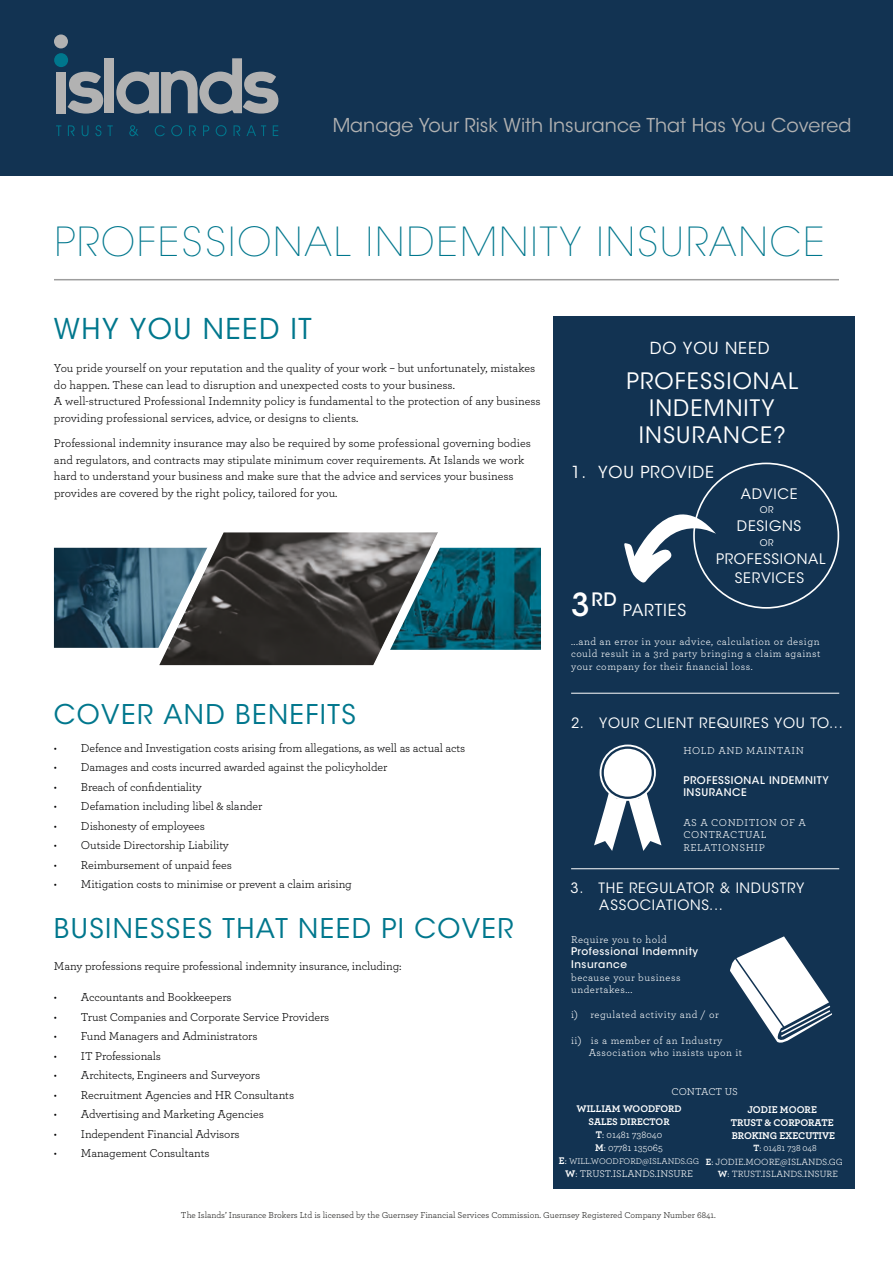
<style>
.page{position:relative;width:893px;height:1263px;background:#fff}
.page>*{position:absolute;margin:0;border:0;box-sizing:border-box;transform-origin:0 0}
.t1{font:200 39.75px "ITC Avant Garde Std";letter-spacing:.05em;color:#00778d}
.t2{font:28.5px "ITC Avant Garde Std";letter-spacing:.05em;color:#00778d}
.t3{font:27px "ITC Avant Garde Std";letter-spacing:.05em;color:#00778d}
.t4{font:22.5px/27px "ITC Avant Garde Std";letter-spacing:.05em;color:#fff;text-align:center}
.t5{font:19.05px "ITC Avant Garde Std";color:#b2b2b2}
.t6{font:500 18.3px "ITC Avant Garde Std";color:#fff}
.t7{font:16.5px "ITC Avant Garde Std";letter-spacing:.05em;color:#fff}
.t8{font:14.4px/18.3px "ITC Avant Garde Std";letter-spacing:.05em;color:#fff;text-align:center}
.t9{font:14.25px/17px "ITC Avant Garde Std";letter-spacing:.05em;color:#fff}
.t10{font:12px/16.5px "Archer";letter-spacing:-.01em;color:#020203}
.t11{font:10.5px/12.6px "Archer";letter-spacing:.05em;color:#fff}
.t12{font:500 10.5px/12.6px "ITC Avant Garde Std";letter-spacing:.05em;color:#fff}
.t13{font:10.5px "Archer";letter-spacing:-.02em;color:#fff}
.t14{font:700 10.35px/12.8px "Archer";letter-spacing:-.01em;color:#fff;text-align:center}
.t15{font:700 10.05px/13px "Archer";color:#fff;text-align:center}
.t16{font:10.05px "Archer";color:#fff}
.t17{font:9.45px/13.6px "Archer";color:#fff}
.t18{font:9.15px "ITC Avant Garde Std";color:#fff}
.t19{font:9px "Archer";color:#1d1d1b}
.t20{font:8.7px "Archer";color:#fff}
.s1{font-size:31.5px}
.s2{font-weight:400}
.s3{font-weight:700;font-size:10.05px}
.s4{font-size:10.05px}
.s5{font-weight:700}
</style>
<div class="page">
<div style="left:0;top:0;width:893px;height:175px;background:#123352"></div>
<div style="left:54px;top:53px;width:14px;height:14px;background:#00778d;border-radius:50%"></div>
<div style="left:56px;top:72px;width:10px;height:41px;background:#b2b2b2"></div>
<div style="left:104px;top:58px;width:10px;height:55px;background:#b2b2b2"></div>
<svg style="left:116px;top:58px;width:162px;height:56px"></svg>
<svg style="left:68px;top:72px;width:35px;height:42px"></svg>
<div style="left:54px;top:34px;width:14px;height:14px;background:#b2b2b2;border-radius:50%"></div>
<svg style="left:56px;top:125px;width:5px;height:11px"></svg>
<svg style="left:68px;top:125px;width:7px;height:11px"></svg>
<svg style="left:82px;top:125px;width:6px;height:11px"></svg>
<svg style="left:95px;top:125px;width:6px;height:11px"></svg>
<svg style="left:107px;top:125px;width:6px;height:11px"></svg>
<svg style="left:129px;top:125px;width:9px;height:11px"></svg>
<svg style="left:155px;top:125px;width:10px;height:11px"></svg>
<svg style="left:171px;top:125px;width:11px;height:11px"></svg>
<svg style="left:189px;top:125px;width:7px;height:11px"></svg>
<svg style="left:203px;top:125px;width:6px;height:11px"></svg>
<svg style="left:216px;top:125px;width:11px;height:11px"></svg>
<svg style="left:234px;top:125px;width:6px;height:11px"></svg>
<svg style="left:247px;top:125px;width:19px;height:11px"></svg>
<svg style="left:273px;top:125px;width:5px;height:11px"></svg>
<hr style="left:54px;top:279px;width:785px;height:1px;background:#9d9d9d">
<div style="left:554px;top:316px;width:301px;height:872px;background:#123352"></div>
<hr style="left:571px;top:693px;width:268px;height:1px;background:#fff">
<hr style="left:571px;top:868px;width:268px;height:1px;background:#fff">
<svg style="left:624px;top:482px;width:92px;height:100px"></svg>
<div style="left:604px;top:749px;width:48px;height:48px;background:#fff;border-radius:50%"></div>
<div style="left:600px;top:744px;width:56px;height:57px;border:2px solid #fff;border-radius:50%"></div>
<svg style="left:594px;top:793px;width:67px;height:58px"></svg>
<svg style="left:730px;top:936px;width:102px;height:107px"></svg>
<img style="left:54px;top:548px;width:97px;height:100px">
<img style="left:447px;top:548px;width:94px;height:102px">
<svg style="left:151px;top:547px;width:76px;height:119px"></svg>
<img style="left:159px;top:532px;width:214px;height:133px">
<svg style="left:373px;top:532px;width:74px;height:133px"></svg>
<h3 class="t5" style="left:333px;top:114px;width:520px">Manage Your Risk With Insurance That Has You Covered</h3>
<h1 class="t1" style="left:55px;top:218px;width:772px">PROFESSIONAL INDEMNITY INSURANCE</h1>
<h2 class="t2" style="left:54px;top:312px;width:259px">WHY YOU NEED IT</h2>
<p class="t10" style="left:54px;top:359px;width:488px">You pride yourself on your reputation and the quality of your work – but unfortunately, mistakes do happen. These can lead to disruption and unexpected costs to your business.<br>A well-structured Professional Indemnity policy is fundamental to the protection of any business providing professional services, advice, or designs to clients.</p>
<p class="t10" style="left:54px;top:434px;width:479px">Professional indemnity insurance may also be required by some professional governing bodies and regulators, and contracts may stipulate minimum cover requirements. At Islands we work hard to understand your business and make sure that the advice and services your business provides are covered by the right policy, tailored for you.</p>
<h3 class="t3" style="left:54px;top:698px;width:303px">COVER AND BENEFITS</h3>
<p class="t10" style="left:54px;top:739px;width:413px">• Defence and Investigation costs arising from allegations, as well as actual acts</p>
<p class="t10" style="left:54px;top:758px;width:335px">• Damages and costs incurred awarded against the policyholder</p>
<p class="t10" style="left:54px;top:778px;width:149px">• Breach of confidentiality</p>
<p class="t10" style="left:54px;top:797px;width:210px">• Defamation including libel &amp; slander</p>
<p class="t10" style="left:54px;top:817px;width:152px">• Dishonesty of employees</p>
<p class="t10" style="left:54px;top:836px;width:177px">• Outside Directorship Liability</p>
<p class="t10" style="left:54px;top:856px;width:180px">• Reimbursement of unpaid fees</p>
<p class="t10" style="left:54px;top:875px;width:299px">• Mitigation costs to minimise or prevent a claim arising</p>
<h3 class="t3" style="left:54px;top:912px;width:461px">BUSINESSES THAT NEED PI COVER</h3>
<p class="t10" style="left:54px;top:957px;width:349px">Many professions require professional indemnity insurance, including:</p>
<p class="t10" style="left:54px;top:988px;width:179px">• Accountants and Bookkeepers</p>
<p class="t10" style="left:54px;top:1008px;width:277px">• Trust Companies and Corporate Service Providers</p>
<p class="t10" style="left:54px;top:1027px;width:205px">• Fund Managers and Administrators</p>
<p class="t10" style="left:54px;top:1047px;width:108px">• IT Professionals</p>
<p class="t10" style="left:54px;top:1066px;width:208px">• Architects, Engineers and Surveyors</p>
<p class="t10" style="left:54px;top:1086px;width:242px">• Recruitment Agencies and HR Consultants</p>
<p class="t10" style="left:54px;top:1105px;width:211px">• Advertising and Marketing Agencies</p>
<p class="t10" style="left:54px;top:1125px;width:187px">• Independent Financial Advisors</p>
<p class="t10" style="left:54px;top:1144px;width:157px">• Management Consultants</p>
<h3 class="t7" style="left:650px;top:338px;width:121px">DO YOU NEED</h3>
<h3 class="t4" style="left:626px;top:368px;width:173px">PROFESSIONAL<br>INDEMNITY<br>INSURANCE?</h3>
<h3 class="t7" style="left:571px;top:462px;width:144px">1. YOU PROVIDE</h3>
<h3 class="t6" style="left:571px;top:588px;width:47px"><span class="s1">3</span>RD</h3>
<h3 class="t7" style="left:623px;top:600px;width:65px">PARTIES</h3>
<p class="t8" style="left:741px;top:484px;width:58px">ADVICE</p>
<p class="t18" style="left:760px;top:504px;width:15px">OR</p>
<p class="t8" style="left:737px;top:517px;width:66px">DESIGNS</p>
<p class="t18" style="left:760px;top:537px;width:15px">OR</p>
<p class="t8" style="left:716px;top:550px;width:111px">PROFESSIONAL<br>SERVICES</p>
<p class="t11" style="left:571px;top:634px;width:251px;text-align:justify">...and an error in your advice, calculation or design could result in a 3rd party bringing a claim against your company for their financial loss.</p>
<p class="t9" style="left:571px;top:714px;width:273px">2. YOUR CLIENT REQUIRES YOU TO...</p>
<p class="t11" style="left:683px;top:744px;width:122px">HOLD AND MAINTAIN</p>
<p class="t12" style="left:683px;top:774px;width:147px">PROFESSIONAL INDEMNITY<br>INSURANCE</p>
<p class="t11" style="left:683px;top:815px;width:124px">AS A CONDITION OF A<br>CONTRACTUAL<br>RELATIONSHIP</p>
<p class="t9" style="left:599px;top:879px;width:207px;text-indent:-29px">3. THE REGULATOR &amp; INDUSTRY<br>ASSOCIATIONS...</p>
<p class="t11" style="left:571px;top:932px;width:97px">Require you to hold</p>
<p class="t12" style="left:571px;top:945px;width:129px">Professional Indemnity<br>Insurance</p>
<p class="t11" style="left:571px;top:970px;width:111px">because your business undertakes...</p>
<p class="t11" style="left:571px;top:1008px;width:149px">i) regulated activity and / or</p>
<p class="t11" style="left:589px;top:1033px;width:155px;text-indent:-18px">ii) is a member of an Industry<br>Association who insists upon it</p>
<p class="t13" style="left:672px;top:1084px;width:68px">CONTACT US</p>
<p class="t15" style="left:576px;top:1102px;width:107px">WILLIAM WOODFORD<br>SALES DIRECTOR<br>T<span class="s2">: 01481 738040<br></span>M<span class="s2">: 07781 135065</span></p>
<p class="t20" style="left:559px;top:1155px;width:142px"><span class="s3">E</span><span class="s4">:</span> WILL.WOODFORD@ISLANDS.GG</p>
<p class="t16" style="left:565px;top:1167px;width:129px"><span class="s5">W</span>: TRUST.ISLANDS.INSURE</p>
<p class="t14" style="left:731px;top:1103px;width:106px">JODIE MOORE<br>TRUST &amp; CORPORATE<br>BROKING EXECUTIVE</p>
<p class="t17" style="left:706px;top:1141px;width:138px;text-indent:48px"><span class="s5">T</span>: 01481 738 048<br><span class="s5">E</span>: JODIE.MOORE@ISLANDS.GG</p>
<p class="t17" style="left:718px;top:1167px;width:122px"><span class="s5">W</span>: TRUST.ISLANDS.INSURE</p>
<p class="t19" style="left:181px;top:1209px;width:536px">The Islands’ Insurance Brokers Ltd is licensed by the Guernsey Financial Services Commission. Guernsey Registered Company Number 6841.</p>
</div>
